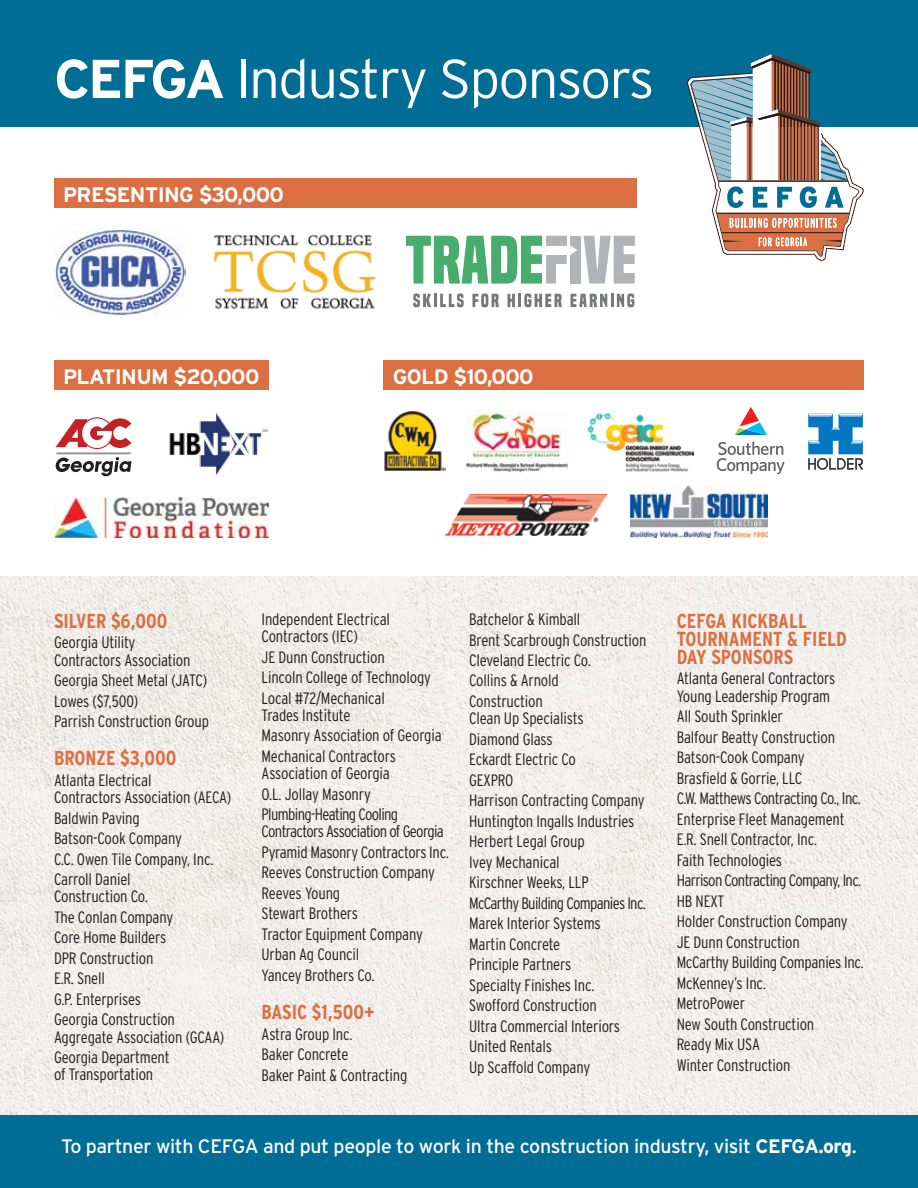
<style>
.page{position:relative;width:918px;height:1188px;background:#fff}
.page>*{position:absolute;margin:0;border:0;box-sizing:border-box;transform-origin:0 0}
.t1{font:300 54.6px "Interstate";letter-spacing:-.03em;color:#fff}
.t2{font:700 21px "Interstate";letter-spacing:-.03em;color:#fff}
.t3{font:700 condensed 20.25px/18px "Interstate";color:#db6f42}
.t4{font:19.5px "Interstate";letter-spacing:-.02em;color:#fff}
.t5{font:300 condensed 16.5px/20.5px "Interstate";letter-spacing:-.01em;color:#231f20}
.s1{font-weight:700}
</style>
<div class="page">
<img style="left:0;top:577px;width:918px;height:539px">
<div style="left:0;top:0;width:918px;height:127px;background:#006d96"></div>
<svg style="left:687px;top:54px;width:177px;height:207px"></svg>
<div style="left:0;top:1116px;width:918px;height:72px;background:#006d96"></div>
<div style="left:54px;top:178px;width:582px;height:30px;background:#db6f42"></div>
<div style="left:54px;top:360px;width:215px;height:30px;background:#db6f42"></div>
<div style="left:384px;top:360px;width:480px;height:30px;background:#db6f42"></div>
<img style="left:54px;top:229px;width:132px;height:86px">
<img style="left:213px;top:234px;width:163px;height:75px">
<svg style="left:413px;top:294px;width:51px;height:13px"></svg>
<svg style="left:472px;top:294px;width:27px;height:13px"></svg>
<svg style="left:508px;top:294px;width:54px;height:13px"></svg>
<svg style="left:571px;top:294px;width:63px;height:13px"></svg>
<div style="left:570px;top:236px;width:11px;height:48px;background:#b1b4b6"></div>
<svg style="left:584px;top:236px;width:51px;height:48px"></svg>
<svg style="left:406px;top:236px;width:171px;height:48px"></svg>
<img style="left:54px;top:498px;width:215px;height:39px">
<svg style="left:56px;top:417px;width:75px;height:59px"></svg>
<img style="left:169px;top:413px;width:99px;height:63px">
<img style="left:446px;top:495px;width:161px;height:40px">
<img style="left:630px;top:485px;width:138px;height:52px">
<svg style="left:808px;top:413px;width:55px;height:1px"></svg>
<svg style="left:808px;top:414px;width:55px;height:56px"></svg>
<img style="left:384px;top:411px;width:62px;height:60px">
<img style="left:588px;top:413px;width:106px;height:59px">
<svg style="left:735px;top:407px;width:32px;height:28px"></svg>
<svg style="left:717px;top:442px;width:68px;height:32px"></svg>
<img style="left:466px;top:410px;width:101px;height:62px">
<h1 class="t1" style="left:54px;top:48px;width:602px"><span class="s1">CEFGA</span> Industry Sponsors</h1>
<p class="t2" style="left:63px;top:183px;width:223px">PRESENTING $30,000</p>
<p class="t2" style="left:63px;top:364px;width:198px">PLATINUM $20,000</p>
<p class="t2" style="left:393px;top:364px;width:142px">GOLD $10,000</p>
<p class="t3" style="left:54px;top:612px;width:115px">SILVER $6,000</p>
<p class="t5" style="left:54px;top:634px;width:138px;line-height:17.2px">Georgia Utility<br>Contractors Association</p>
<p class="t5" style="left:54px;top:670px;width:157px">Georgia Sheet Metal (JATC)<br>Lowes ($7,500)<br>Parrish Construction Group</p>
<p class="t3" style="left:54px;top:749px;width:124px">BRONZE $3,000</p>
<p class="t5" style="left:54px;top:771px;width:179px;line-height:17.2px">Atlanta Electrical<br>Contractors Association (AECA)</p>
<p class="t5" style="left:54px;top:807px;width:161px">Baldwin Paving<br>Batson-Cook Company<br>C.C. Owen Tile Company, Inc.<br>Carroll Daniel</p>
<p class="t5" style="left:54px;top:886px;width:123px">Construction Co.<br>The Conlan Company<br>Core Home Builders<br>DPR Construction<br>E.R. Snell<br>G.P. Enterprises<br>Georgia Construction</p>
<p class="t5" style="left:54px;top:1026px;width:172px">Aggregate Association (GCAA)<br>Georgia Department</p>
<p class="t5" style="left:54px;top:1064px;width:101px">of Transportation</p>
<p class="t5" style="left:262px;top:610px;width:130px;line-height:17.2px">Independent Electrical<br>Contractors (IEC)</p>
<p class="t5" style="left:262px;top:647px;width:171px">JE Dunn Construction<br>Lincoln College of Technology<br>Local #72/Mechanical</p>
<p class="t5" style="left:262px;top:705px;width:182px">Trades Institute<br>Masonry Association of Georgia<br>Mechanical Contractors</p>
<p class="t5" style="left:262px;top:763px;width:138px">Association of Georgia<br>O.L. Jollay Masonry<br>Plumbing-Heating Cooling</p>
<p class="t5" style="left:262px;top:821px;width:189px">Contractors Association of Georgia<br>Pyramid Masonry Contractors Inc.<br>Reeves Construction Company<br>Reeves Young<br>Stewart Brothers<br>Tractor Equipment Company<br>Urban Ag Council<br>Yancey Brothers Co.</p>
<p class="t3" style="left:262px;top:1003px;width:115px">BASIC $1,500+</p>
<p class="t5" style="left:262px;top:1023px;width:147px">Astra Group Inc.<br>Baker Concrete<br>Baker Paint &amp; Contracting</p>
<p class="t5" style="left:469px;top:609px;width:179px">Batchelor &amp; Kimball<br>Brent Scarbrough Construction<br>Cleveland Electric Co.<br>Collins &amp; Arnold<br>Construction</p>
<p class="t5" style="left:469px;top:708px;width:178px">Clean Up Specialists<br>Diamond Glass<br>Eckardt Electric Co<br>GEXPRO<br>Harrison Contracting Company<br>Huntington Ingalls Industries<br>Herbert Legal Group<br>Ivey Mechanical<br>Kirschner Weeks, LLP<br>McCarthy Building Companies Inc.<br>Marek Interior Systems<br>Martin Concrete<br>Principle Partners<br>Specialty Finishes Inc.<br>Swofford Construction<br>Ultra Commercial Interiors<br>United Rentals<br>Up Scaffold Company</p>
<p class="t3" style="left:677px;top:612px;width:172px">CEFGA KICKBALL<br>TOURNAMENT &amp; FIELD<br>DAY SPONSORS</p>
<p class="t5" style="left:677px;top:670px;width:160px;line-height:17.2px">Atlanta General Contractors<br>Young Leadership Program</p>
<p class="t5" style="left:677px;top:706px;width:189px">All South Sprinkler<br>Balfour Beatty Construction<br>Batson-Cook Company<br>Brasfield &amp; Gorrie, LLC<br>C.W. Matthews Contracting Co., Inc.<br>Enterprise Fleet Management<br>E.R. Snell Contractor, Inc.<br>Faith Technologies<br>Harrison Contracting Company, Inc.<br>HB NEXT<br>Holder Construction Company<br>JE Dunn Construction<br>McCarthy Building Companies Inc.<br>McKenney’s Inc.<br>MetroPower<br>New South Construction<br>Ready Mix USA<br>Winter Construction</p>
<p class="t4" style="left:61px;top:1135px;width:797px">To partner with CEFGA and put people to work in the construction industry, visit <span class="s1">CEFGA.org</span>.</p>
</div>
